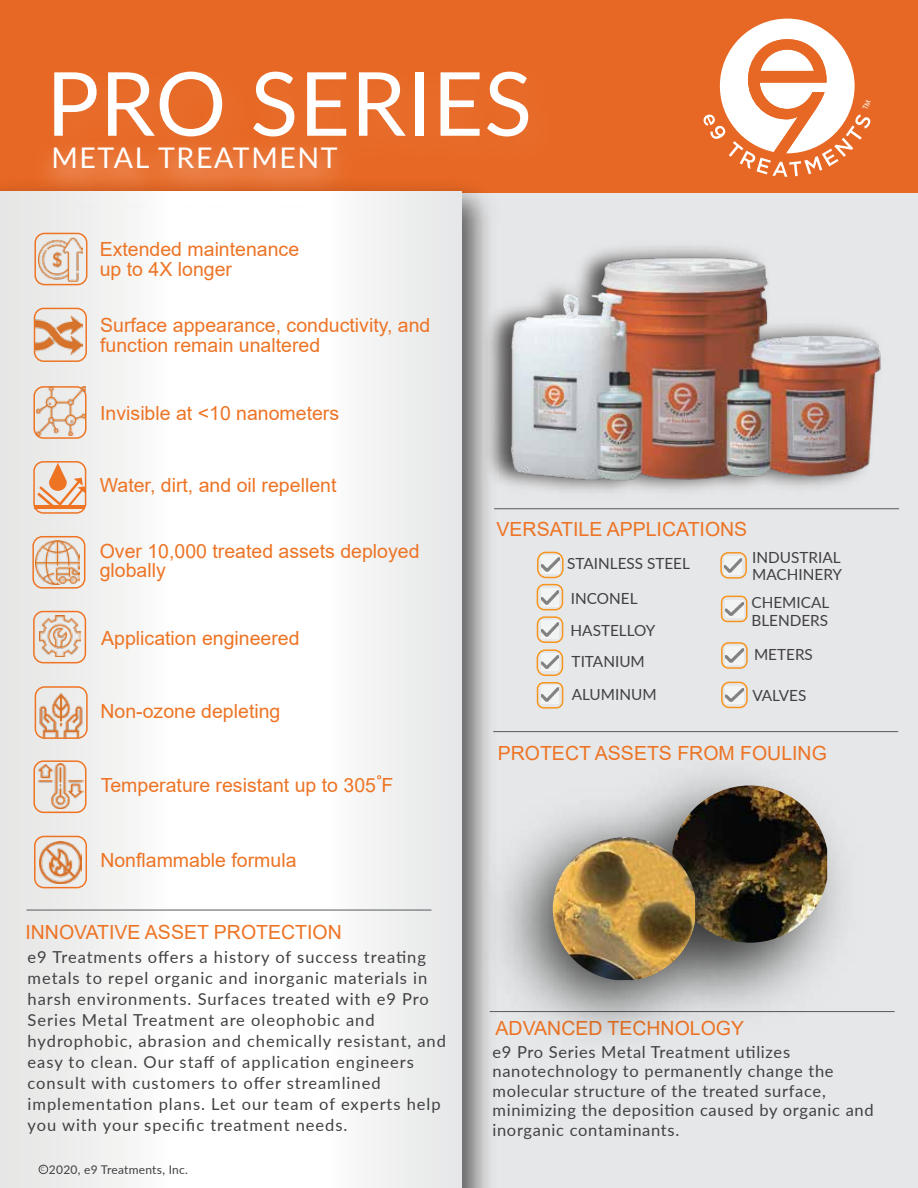
<style>
.page{position:relative;width:918px;height:1188px;background:#fff}
.page>*{position:absolute;margin:0;border:0;box-sizing:border-box;transform-origin:0 0}
.t1{font:88.5px "Lato";letter-spacing:.01em;color:#fff}
.t2{font:28.5px "Lato";letter-spacing:.055em;color:#fff}
.t3{font:19.5px/19.5px "Arial";color:#ed7425}
.t4{font:16.5px/21px "Lato";letter-spacing:.06em;color:#414042}
.t5{font:16.5px/19.5px "Lato";letter-spacing:.04em;color:#414042}
.t6{font:15.3px/18.9px "Lato";color:#414042}
.t7{font:12px "Lato";letter-spacing:.02em;color:#414042}
.t8{font:6px "Lato";color:#58595b}
</style>
<div class="page">
<div style="left:0;top:0;width:918px;height:194px;background:#e76824"></div>
<div style="left:0;top:194px;width:918px;height:994px;background:#e6e7e8"></div>
<img style="left:0;top:186px;width:505px;height:1002px">
<svg style="left:0;top:192px;width:462px;height:996px"></svg>
<img style="left:429px;top:186px;width:229px;height:17px">
<div style="left:34px;top:233px;width:53px;height:52px;border:2px solid #ee7424;border-radius:9px"></div>
<div style="left:33px;top:386px;width:54px;height:53px;border:2px solid #ee7424;border-radius:9px"></div>
<div style="left:33px;top:611px;width:53px;height:52px;border:2px solid #ee7424;border-radius:9px"></div>
<div style="left:33px;top:760px;width:54px;height:53px;border:2px solid #ee7424;border-radius:9px"></div>
<div style="left:33px;top:461px;width:53px;height:53px;border:2px solid #ee7424;border-radius:9px"></div>
<hr style="left:34px;top:505px;width:51px;height:4px;background:#ee7424">
<svg style="left:37px;top:463px;width:49px;height:46px"></svg>
<div style="left:34px;top:308px;width:53px;height:54px;border:2px solid #ee7424;border-radius:9px"></div>
<div style="left:32px;top:536px;width:53px;height:53px;border:2px solid #ee7424;border-radius:9px"></div>
<div style="left:35px;top:686px;width:53px;height:53px;border:2px solid #ee7424;border-radius:9px"></div>
<div style="left:34px;top:836px;width:53px;height:52px;border:2px solid #ee7424;border-radius:9px"></div>
<hr style="left:26px;top:910px;width:405px;height:1px;background:#58595b">
<hr style="left:493px;top:731px;width:405px;height:1px;background:#58595b">
<img style="left:19px;top:145px;width:410px;height:76px">
<hr style="left:494px;top:508px;width:405px;height:1px;background:#58595b">
<svg style="left:377px;top:775px;width:4px;height:4px"></svg>
<hr style="left:490px;top:1011px;width:405px;height:1px;background:#58595b">
<img style="left:724px;top:557px;width:18px;height:18px">
<img style="left:725px;top:600px;width:18px;height:18px">
<img style="left:726px;top:647px;width:17px;height:17px">
<img style="left:726px;top:686px;width:18px;height:18px">
<div style="left:721px;top:642px;width:27px;height:27px;border:2px solid #f7941e;border-radius:7px"></div>
<div style="left:720px;top:552px;width:27px;height:27px;border:2px solid #f7941e;border-radius:7px"></div>
<div style="left:721px;top:596px;width:26px;height:26px;border:2px solid #f7941e;border-radius:6px"></div>
<div style="left:721px;top:682px;width:27px;height:26px;border:2px solid #f7941e;border-radius:7px"></div>
<div style="left:537px;top:552px;width:27px;height:26px;border:2px solid #f7941e;border-radius:8px"></div>
<div style="left:537px;top:584px;width:26px;height:26px;border:2px solid #f7941e;border-radius:7px"></div>
<div style="left:537px;top:616px;width:26px;height:27px;border:2px solid #f7941e;border-radius:7px"></div>
<div style="left:537px;top:649px;width:26px;height:27px;border:2px solid #f7941e;border-radius:8px"></div>
<div style="left:537px;top:682px;width:26px;height:27px;border:2px solid #f7941e;border-radius:6px"></div>
<img style="left:542px;top:556px;width:17px;height:17px">
<img style="left:541px;top:589px;width:18px;height:17px">
<img style="left:541px;top:621px;width:18px;height:18px">
<img style="left:541px;top:653px;width:18px;height:18px">
<img style="left:541px;top:686px;width:18px;height:17px">
<div style="left:39px;top:1165px;width:9px;height:9px;border:1px solid #414042;border-radius:50%"></div>
<img style="left:38px;top:238px;width:45px;height:44px">
<img style="left:35px;top:312px;width:48px;height:47px">
<img style="left:37px;top:387px;width:48px;height:48px">
<img style="left:36px;top:541px;width:43px;height:43px">
<img style="left:40px;top:615px;width:41px;height:42px">
<img style="left:34px;top:689px;width:53px;height:53px">
<img style="left:38px;top:764px;width:45px;height:45px">
<img style="left:40px;top:842px;width:42px;height:42px">
<img style="left:476px;top:235px;width:351px;height:267px">
<img style="left:498px;top:250px;width:383px;height:235px">
<img style="left:563px;top:731px;width:320px;height:282px">
<img style="left:764px;top:785px;width:63px;height:158px">
<img style="left:458px;top:770px;width:306px;height:305px">
<img style="left:553px;top:837px;width:142px;height:143px">
<svg style="left:704px;top:19px;width:167px;height:158px"></svg>
<h1 class="t1" style="left:46px;top:40px;width:487px">PRO SERIES</h1>
<h2 class="t2" style="left:51px;top:137px;width:288px">METAL TREATMENT</h2>
<p class="t3" style="left:100px;top:239px;width:201px">Extended maintenance up to 4X longer</p>
<p class="t3" style="left:100px;top:316px;width:332px">Surface appearance, conductivity, and function remain unaltered</p>
<p class="t3" style="left:100px;top:403px;width:240px">Invisible at &lt;10 nanometers</p>
<p class="t3" style="left:100px;top:475px;width:238px">Water, dirt, and oil repellent</p>
<p class="t3" style="left:100px;top:541px;width:321px">Over 10,000 treated assets deployed globally</p>
<p class="t3" style="left:101px;top:628px;width:200px">Application engineered</p>
<p class="t3" style="left:101px;top:701px;width:181px">Non-ozone depleting</p>
<p class="t3" style="left:101px;top:775px;width:294px">Temperature resistant up to 305 F</p>
<p class="t3" style="left:100px;top:851px;width:198px">Nonflammable formula</p>
<p class="t3" style="left:25px;top:923px;width:318px">INNOVATIVE ASSET PROTECTION</p>
<p class="t4" style="left:28px;top:946px;width:420px">e9 Treatments offers a history of success treating metals to repel organic and inorganic materials in harsh environments. Surfaces treated with e9 Pro Series Metal Treatment are oleophobic and hydrophobic, abrasion and chemically resistant, and easy to clean. Our staff of application engineers consult with customers to offer streamlined implementation plans. Let our team of experts help you with your specific treatment needs.</p>
<p class="t7" style="left:49px;top:1161px;width:141px">2020, e9 Treatments, Inc.</p>
<p class="t8" style="left:41px;top:1165px;width:6px">C</p>
<p class="t3" style="left:497px;top:519px;width:252px">VERSATILE APPLICATIONS</p>
<p class="t6" style="left:567px;top:554px;width:124px">STAINLESS STEEL</p>
<p class="t6" style="left:571px;top:581px;width:86px;line-height:32.1px">INCONEL<br>HASTELLOY</p>
<p class="t6" style="left:572px;top:645px;width:87px;line-height:32.4px">TITANIUM<br>ALUMINUM</p>
<p class="t6" style="left:752px;top:549px;width:91px;line-height:16.5px">INDUSTRIAL<br>MACHINERY</p>
<p class="t6" style="left:751px;top:592px;width:79px">CHEMICAL<br>BLENDERS</p>
<p class="t6" style="left:754px;top:645px;width:60px">METERS</p>
<p class="t6" style="left:752px;top:685px;width:56px">VALVES</p>
<p class="t3" style="left:498px;top:743px;width:331px">PROTECT ASSETS FROM FOULING</p>
<p class="t3" style="left:496px;top:1018px;width:250px">ADVANCED TECHNOLOGY</p>
<p class="t5" style="left:492px;top:1041px;width:383px">e9 Pro Series Metal Treatment utilizes nanotechnology to permanently change the molecular structure of the treated surface, minimizing the deposition caused by organic and inorganic contaminants.</p>
</div>
